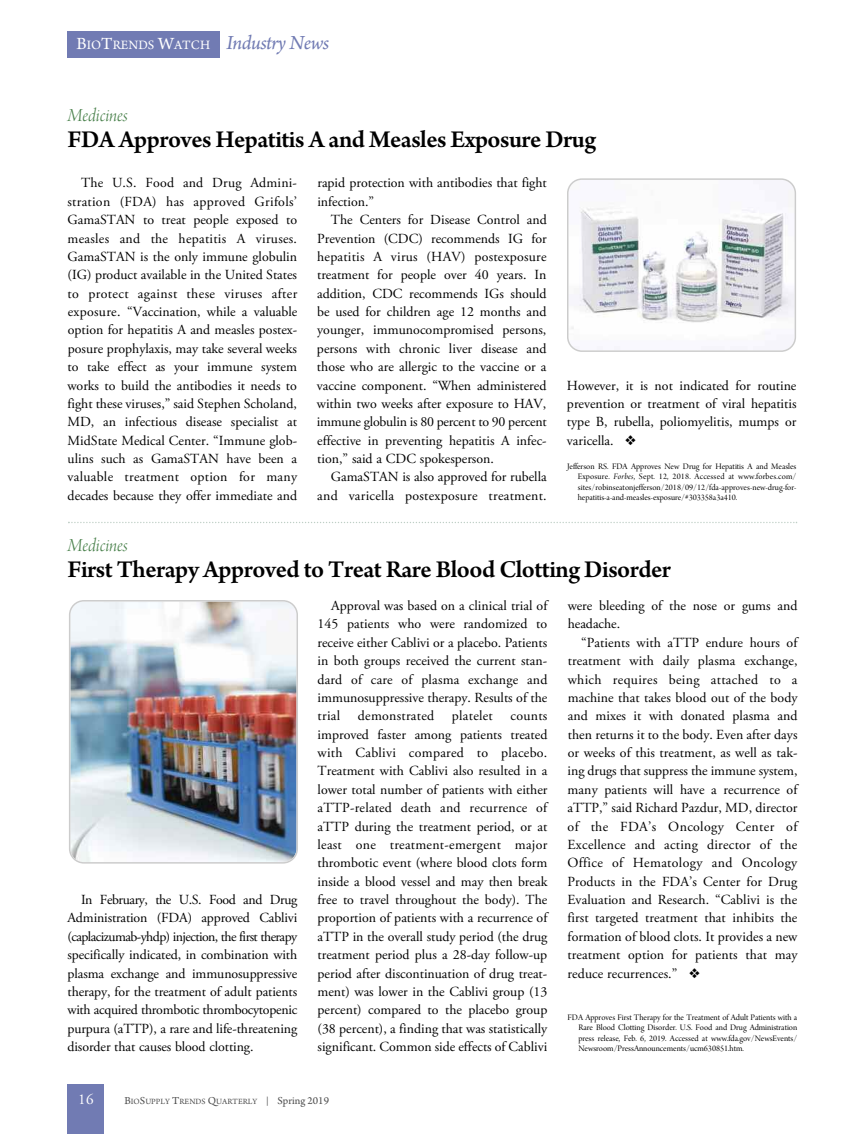
<style>
.page{position:relative;width:864px;height:1134px;background:#fff}
.page>*{position:absolute;margin:0;border:0;box-sizing:border-box;transform-origin:0 0}
.t1{font:600 25.5px "Arno Pro";letter-spacing:-.02em;color:#000}
.t2{font:italic 21px "Arno Pro";letter-spacing:-.025em;color:#717bb3}
.t3{font:19.5px "Arno Pro Light Italic Display";color:#48804a}
.t4{font:15px "Adobe Garamond Pro";color:#fff}
.t5{font:13.8px/18.5px "Adobe Garamond Pro";color:#000;text-align:justify}
.t6{font:13.8px/18.3px "Adobe Garamond Pro";letter-spacing:.02em;color:#000;text-align:right}
.t7{font:9px/10.5px "Arno Pro Display";color:#000;text-align:justify}
.t8{font:8.4px "Arno Pro";color:#4d4d4d}
.s1{font-style:normal;font-size:18px;color:#fff}
.s2{font-style:normal;font-size:13.5px;color:#fff}
.s3{font-family:"Arno Pro Italic Display"}
.s4{font-size:11.25px}
.s5{font-size:9px}
</style>
<div class="page">
<div style="left:68px;top:1085px;width:36px;height:49px;background:#717bb3"></div>
<div style="left:67px;top:31px;width:152px;height:27px;background:#717bb3"></div>
<svg style="left:68px;top:522px;width:729px;height:1px"></svg>
<img style="left:69px;top:600px;width:229px;height:264px">
<svg style="left:567px;top:178px;width:229px;height:174px"></svg>
<h2 class="t2" style="left:76px;top:35px;width:254px"><span class="s1">B</span><span class="s2">IO</span><span class="s1">T</span><span class="s2">RENDS</span> <span class="s1">W</span><span class="s2">ATCH</span> Industry News</h2>
<h3 class="t3" style="left:68px;top:107px;width:62px">Medicines</h3>
<h1 class="t1" style="left:68px;top:130px;width:530px">FDA Approves Hepatitis A and Measles Exposure Drug</h1>
<p class="t5" style="left:67px;top:175px;width:231px;text-indent:14px">The U.S. Food and Drug Admini&shy;stration (FDA) has approved Grifols’ GamaSTAN to treat people exposed to measles and the hepatitis A viruses.<br>GamaSTAN is the only immune globulin (IG) product available in the United States to protect against these viruses after exposure. “Vaccination, while a valuable option for hepatitis A and measles postex&shy;posure prophylaxis, may take several weeks to take effect as your immune system works to build the antibodies it needs to fight these viruses,” said Stephen Scholand, MD, an infectious disease specialist at MidState Medical Center. “Immune glob&shy;ulins such as GamaSTAN have been a valuable treatment option for many decades because they offer immediate and</p>
<p class="t5" style="left:317px;top:175px;width:231px">rapid protection with antibodies that fight infection.”</p>
<p class="t5" style="left:317px;top:212px;width:232px;text-indent:14px">The Centers for Disease Control and Prevention (CDC) recommends IG for hepatitis A virus (HAV) postexposure treatment for people over 40 years. In addition, CDC recommends IGs should be used for children age 12 months and younger, immunocompromised persons, persons with chronic liver disease and those who are allergic to the vaccine or a vaccine component. “When administered within two weeks after exposure to HAV, immune globulin is 80 percent to 90 percent effective in preventing hepatitis A infec&shy;tion,” said a CDC spokesperson.</p>
<p class="t6" style="left:317px;top:469px;width:231px">GamaSTAN is also approved for rubella and varicella postexposure treatment.</p>
<p class="t5" style="left:567px;top:377px;width:231px">However, it is not indicated for routine prevention or treatment of viral hepatitis type B, rubella, poliomyelitis, mumps or varicella. ❖</p>
<p class="t7" style="left:578px;top:462px;width:220px;text-indent:-11px">Jefferson RS. FDA Approves New Drug for Hepatitis A and Measles Exposure. <span class="s3">Forbes</span>, Sept. 12, 2018. Accessed at www.forbes.com/ sites/robinseatonjefferson/2018/09/12/fda-approves-new-drug-for&shy;hepatitis-a-and-measles-exposure/#303358a3a410.</p>
<h3 class="t3" style="left:68px;top:537px;width:62px">Medicines</h3>
<h1 class="t1" style="left:68px;top:560px;width:605px">First Therapy Approved to Treat Rare Blood Clotting Disorder</h1>
<p class="t5" style="left:67px;top:892px;width:231px;text-indent:14px">In February, the U.S. Food and Drug Administration (FDA) approved Cablivi (caplacizumab-yhdp) injection, the first therapy specifically indicated, in combination with plasma exchange and immunosuppressive therapy, for the treatment of adult patients with acquired thrombotic thrombocytopenic purpura (aTTP), a rare and life-threatening disorder that causes blood clotting.</p>
<p class="t5" style="left:317px;top:598px;width:231px;text-indent:14px">Approval was based on a clinical trial of 145 patients who were randomized to receive either Cablivi or a placebo. Patients in both groups received the current stan&shy;dard of care of plasma exchange and immunosuppressive therapy. Results of the trial</p>
<p class="t6" style="left:358px;top:708px;width:78px">demonstrated</p>
<p class="t6" style="left:452px;top:708px;width:42px">platelet</p>
<p class="t5" style="left:318px;top:708px;width:231px;text-indent:193px">counts improved faster among patients treated with Cablivi compared to placebo.<br>Treatment with Cablivi also resulted in a lower total number of patients with either aTTP-related death and recurrence of aTTP during the treatment period, or at least one treatment-emergent major thrombotic event (where blood clots form inside a blood vessel and may then break free to travel throughout the body). The proportion of patients with a recurrence of aTTP in the overall study period (the drug treatment period plus a 28-day follow-up period after discontinuation of drug treat&shy;ment) was lower in the Cablivi group (13 percent) compared to the placebo group (38 percent), a finding that was statistically significant. Common side effects of Cablivi</p>
<p class="t4" style="left:78px;top:1093px;width:17px">16</p>
<p class="t8" style="left:124px;top:1098px;width:206px"><span class="s4">B</span>IO<span class="s4">S</span>UPPLY <span class="s4">T</span>RENDS <span class="s4">Q</span>UARTERLY <span class="s5">|</span> <span class="s4">Spring 2019</span></p>
<p class="t5" style="left:568px;top:598px;width:231px">were bleeding of the nose or gums and headache.</p>
<p class="t5" style="left:567px;top:634px;width:232px;text-indent:14px">“Patients with aTTP endure hours of treatment with daily plasma exchange, which requires being attached to a machine that takes blood out of the body and mixes it with donated plasma and then returns it to the body. Even after days or weeks of this treatment, as well as tak&shy;ing drugs that suppress the immune system, many patients will have a recurrence of aTTP,” said Richard Pazdur, MD, director of the FDA’s Oncology Center of Excellence and acting director of the Office of Hematology and Oncology Products in the FDA’s Center for Drug Evaluation and Research. “Cablivi is the first targeted treatment that inhibits the formation of blood clots. It provides a new treatment option for patients that may reduce recurrences.” ❖</p>
<p class="t7" style="left:578px;top:1013px;width:221px;text-indent:-11px">FDA Approves First Therapy for the Treatment of Adult Patients with a Rare Blood Clotting Disorder. U.S. Food and Drug Administration press release, Feb. 6, 2019. Accessed at www.fda.gov/NewsEvents/ Newsroom/PressAnnouncements/ucm630851.htm.</p>
</div>
